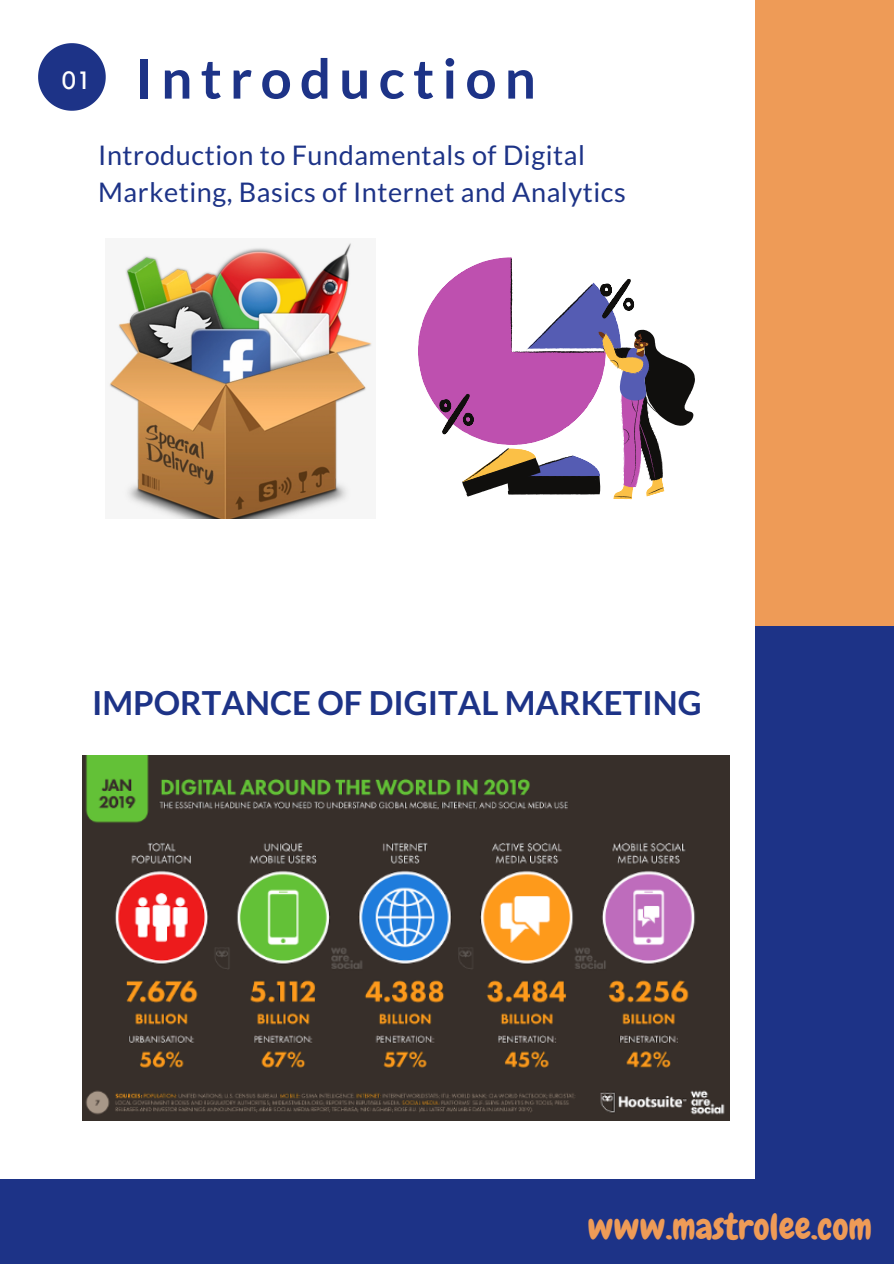
<style>
.page{position:relative;width:894px;height:1264px;background:#fff}
.page>*{position:absolute;margin:0;border:0;box-sizing:border-box;transform-origin:0 0}
.t1{font:700 54.75px "Lato";letter-spacing:.15em;color:#1d3387}
.t2{font:36px "Chewy";color:#ee9b57}
.t3{font:700 33px "Lato";color:#1d3387}
.t4{font:27px/37.2px "Lato";letter-spacing:.02em;color:#1d3387}
</style>
<div class="page">
<div style="left:755px;top:0;width:138px;height:629px;background:#ee9b57"></div>
<div style="left:755px;top:626px;width:138px;height:637px;background:#1d3387"></div>
<svg style="left:38px;top:43px;width:68px;height:68px"></svg>
<svg style="left:418px;top:257px;width:276px;height:242px"></svg>
<div style="left:0;top:1179px;width:893px;height:84px;background:#1d3387"></div>
<img style="left:83px;top:755px;width:646px;height:365px">
<img style="left:108px;top:242px;width:264px;height:277px">
<h1 class="t1" style="left:62px;top:45px;width:475px"><sup>01</sup> Introduction</h1>
<p class="t4" style="left:98px;top:136px;width:529px">Introduction to Fundamentals of Digital<br>Marketing, Basics of Internet and Analytics</p>
<p class="t3" style="left:92px;top:683px;width:610px">IMPORTANCE OF DIGITAL MARKETING</p>
<h2 class="t2" style="left:587px;top:1203px;width:286px">www.mastrolee.com</h2>
</div>
